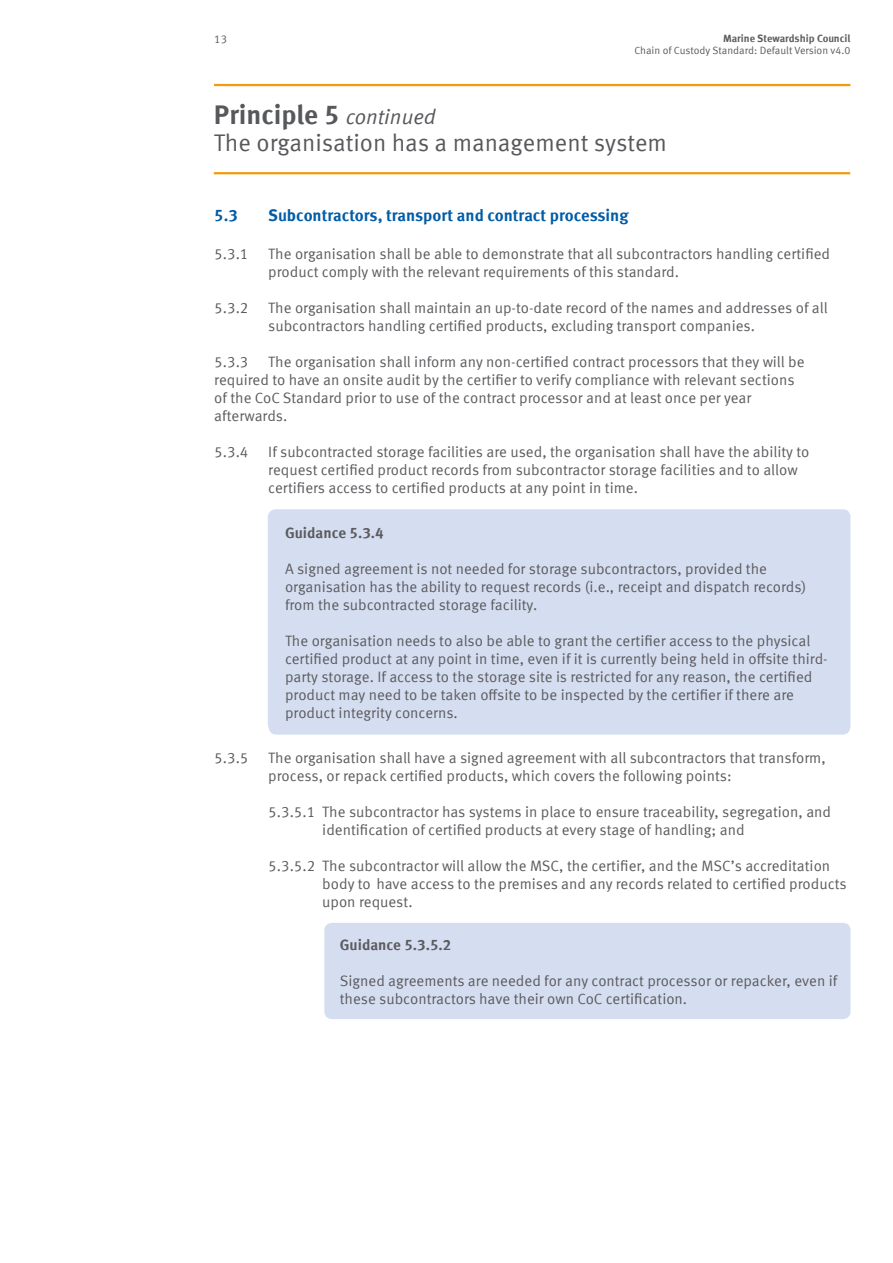
<style>
.page{position:relative;width:893px;height:1263px;background:#fff}
.page>*{position:absolute;margin:0;border:0;box-sizing:border-box;transform-origin:0 0}
.t1{font:700 27px "Meta Offc Pro";color:#57585b}
.t2{font:24px "Meta Offc Pro Norm";color:#57585b}
.t3{font:700 16.5px "Meta Offc Pro";color:#005ca7}
.t4{font:15px/18px "Meta Offc Pro Norm";color:#5c5b5f}
.t5{font:700 15px "Meta Offc Pro";color:#5c5b5f}
.t6{font:11.25px "Meta Offc Pro Norm";color:#5c5b5f}
.t7{font:10.5px "Meta Offc Pro Norm";color:#5c5b5f}
.t8{font:700 10.5px "Meta Offc Pro";letter-spacing:-.005em;color:#5c5b5f}
.s1{font-family:"Meta Offc Pro Norm Ita";font-weight:400;font-size:21px}
</style>
<div class="page">
<hr style="left:214px;top:172px;width:636px;height:2px;background:#f19c0c">
<hr style="left:214px;top:84px;width:636px;height:2px;background:#f19c0c">
<div style="left:268px;top:509px;width:582px;height:226px;background:#d5def0"></div>
<div style="left:324px;top:923px;width:526px;height:96px;background:#d5def0"></div>
<p class="t6" style="left:214px;top:30px;width:14px">13</p>
<p class="t8" style="left:723px;top:30px;width:129px">Marine Stewardship Council</p>
<p class="t7" style="left:634px;top:42px;width:218px">Chain of Custody Standard: Default Version v4.0</p>
<h1 class="t1" style="left:214px;top:94px;width:223px">Principle 5 <span class="s1">continued</span></h1>
<h2 class="t2" style="left:214px;top:125px;width:455px">The organisation has a management system</h2>
<p class="t3" style="left:214px;top:202px;width:25px">5.3</p>
<p class="t3" style="left:268px;top:202px;width:362px">Subcontractors, transport and contract processing</p>
<p class="t4" style="left:214px;top:243px;width:36px">5.3.1</p>
<p class="t4" style="left:268px;top:243px;width:563px">The organisation shall be able to demonstrate that all subcontractors handling certified product comply with the relevant requirements of this standard.</p>
<p class="t4" style="left:214px;top:297px;width:36px">5.3.2</p>
<p class="t4" style="left:268px;top:297px;width:561px">The organisation shall maintain an up-to-date record of the names and addresses of all subcontractors handling certified products, excluding transport companies.</p>
<p class="t4" style="left:214px;top:351px;width:36px">5.3.3</p>
<p class="t4" style="left:214px;top:351px;width:592px;text-indent:54px">The organisation shall inform any non-certified contract processors that they will be required to have an onsite audit by the certifier to verify compliance with relevant sections of the CoC Standard prior to use of the contract processor and at least once per year afterwards.</p>
<p class="t4" style="left:214px;top:441px;width:36px">5.3.4</p>
<p class="t4" style="left:268px;top:441px;width:543px">If subcontracted storage facilities are used, the organisation shall have the ability to request certified product records from subcontractor storage facilities and to allow certifiers access to certified products at any point in time.</p>
<p class="t5" style="left:285px;top:521px;width:100px">Guidance 5.3.4</p>
<p class="t4" style="left:285px;top:558px;width:523px">A signed agreement is not needed for storage subcontractors, provided the organisation has the ability to request records (i.e., receipt and dispatch records) from the subcontracted storage facility.</p>
<p class="t4" style="left:285px;top:630px;width:544px">The organisation needs to also be able to grant the certifier access to the physical certified product at any point in time, even if it is currently being held in offsite third&shy;party storage. If access to the storage site is restricted for any reason, the certified product may need to be taken offsite to be inspected by the certifier if there are product integrity concerns.</p>
<p class="t4" style="left:214px;top:747px;width:36px">5.3.5</p>
<p class="t4" style="left:268px;top:747px;width:559px">The organisation shall have a signed agreement with all subcontractors that transform, process, or repack certified products, which covers the following points:</p>
<p class="t4" style="left:322px;top:801px;width:510px;text-indent:-54px">5.3.5.1 The subcontractor has systems in place to ensure traceability, segregation, and identification of certified products at every stage of handling; and</p>
<p class="t4" style="left:322px;top:855px;width:526px;text-indent:-54px">5.3.5.2 The subcontractor will allow the MSC, the certifier, and the MSC’s accreditation body to have access to the premises and any records related to certified products upon request.</p>
<p class="t5" style="left:340px;top:932px;width:113px">Guidance 5.3.5.2</p>
<p class="t4" style="left:340px;top:970px;width:499px">Signed agreements are needed for any contract processor or repacker, even if these subcontractors have their own CoC certification.</p>
</div>
